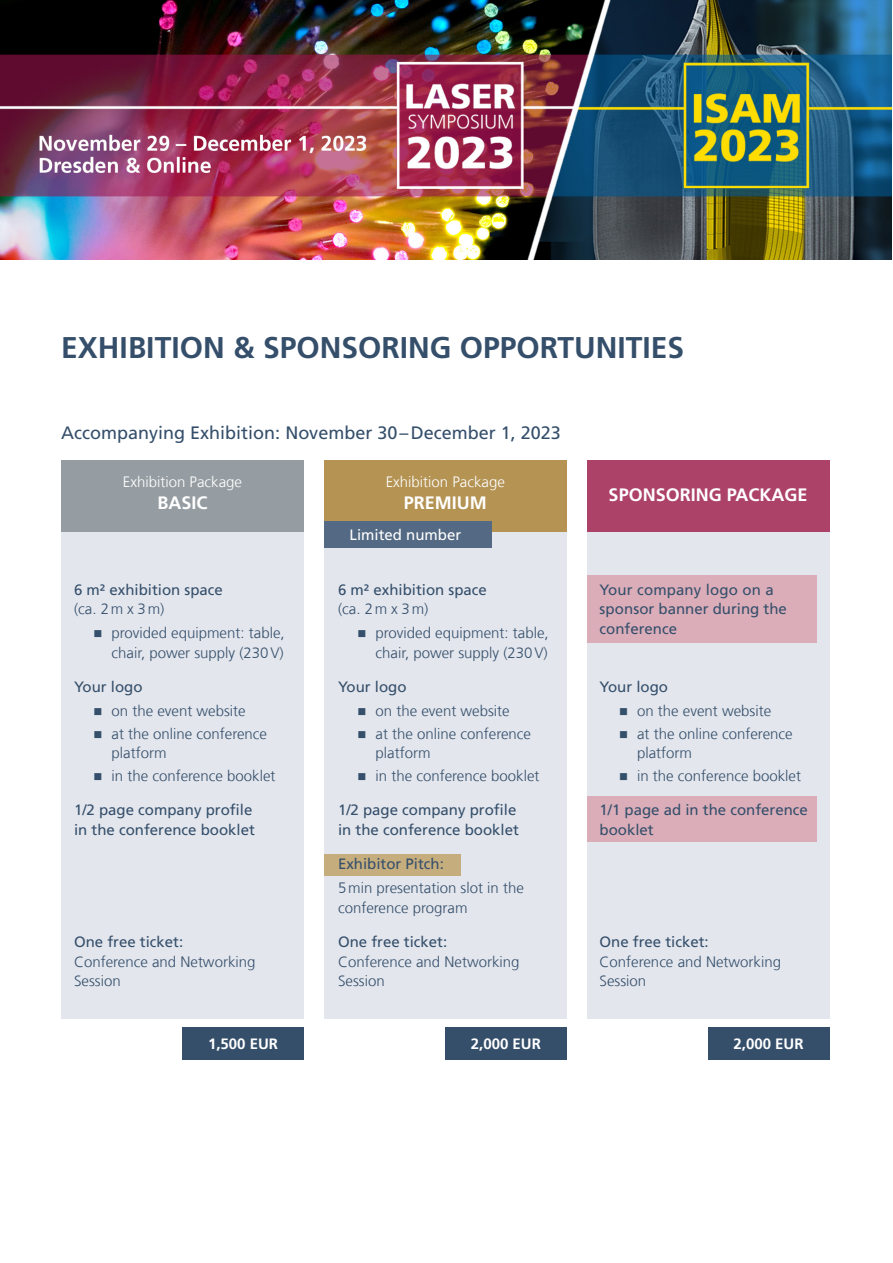
<style>
.page{position:relative;width:893px;height:1263px;background:#fff}
.page>*{position:absolute;margin:0;border:0;box-sizing:border-box;transform-origin:0 0}
.Überschrift_Frutiger{font:700 30px "Frutiger LT Com";color:#354f6b}
.Fließtext_Frutiger45{font:18px "Frutiger LT Com";color:#354f6b}
.Fließtext_Frutiger45-2{font:700 18px "Frutiger LT Com";color:#fff}
.Fließtext_Frutiger45-3{font:300 15px/19.5px "Frutiger LT Com";color:#354f6b}
.Fließtext_Frutiger45-4{font:15px/19.5px "Frutiger LT Com";color:#354f6b}
.Fließtext_Frutiger45-5{font:300 15px "Frutiger LT Com";color:#fff}
.Fließtext_Frutiger45-6{font:700 15px "Frutiger LT Com";color:#fff}
.Fließtext_Frutiger45-7{font:15px "Frutiger LT Com";color:#fff}
.s1{font-weight:300}
.s2{font-weight:400}
</style>
<div class="page">
<div style="left:61px;top:468px;width:243px;height:551px;background:#e3e6ed"></div>
<div style="left:587px;top:468px;width:242px;height:551px;background:#e3e6ed"></div>
<div style="left:324px;top:468px;width:242px;height:551px;background:#e3e6ed"></div>
<div style="left:61px;top:460px;width:243px;height:72px;background:#969da2"></div>
<div style="left:324px;top:854px;width:137px;height:21px;background:#c6ad7d"></div>
<div style="left:324px;top:460px;width:242px;height:72px;background:#b49353"></div>
<div style="left:587px;top:575px;width:229px;height:68px;background:#daadb9"></div>
<div style="left:587px;top:797px;width:229px;height:45px;background:#daadb9"></div>
<div style="left:587px;top:460px;width:242px;height:72px;background:#ad4269"></div>
<div style="left:182px;top:1027px;width:122px;height:32px;background:#354f6b"></div>
<div style="left:445px;top:1027px;width:121px;height:32px;background:#354f6b"></div>
<div style="left:708px;top:1027px;width:121px;height:32px;background:#354f6b"></div>
<div style="left:324px;top:521px;width:168px;height:27px;background:#536984"></div>
<img style="left:0;top:0;width:892px;height:260px">
<p class="Überschrift_Frutiger" style="left:61px;top:330px;width:624px">EXHIBITION &amp; SPONSORING OPPORTUNITIES</p>
<p class="Fließtext_Frutiger45" style="left:61px;top:423px;width:501px">Accompanying Exhibition: November 30–December 1, 2023</p>
<p class="Fließtext_Frutiger45-5" style="left:123px;top:473px;width:121px">Exhibition Package</p>
<p class="Fließtext_Frutiger45-2" style="left:157px;top:493px;width:52px">BASIC</p>
<p class="Fließtext_Frutiger45-4" style="left:74px;top:580px;width:150px">6 m² exhibition space <span class="s1">(ca. 2m x 3m)</span></p>
<p class="Fließtext_Frutiger45-3" style="left:94px;top:623px;width:193px;text-align:right">■ provided equipment: table, chair, power supply (230V)</p>
<p class="Fließtext_Frutiger45-4" style="left:74px;top:677px;width:70px">Your logo</p>
<p class="Fließtext_Frutiger45-3" style="left:94px;top:701px;width:154px">■ on the event website</p>
<p class="Fließtext_Frutiger45-3" style="left:112px;top:724px;width:157px;text-indent:-18px">■ at the online conference platform</p>
<p class="Fließtext_Frutiger45-3" style="left:94px;top:766px;width:183px">■ in the conference booklet</p>
<p class="Fließtext_Frutiger45-4" style="left:74px;top:800px;width:182px">1/2 page company profile in the conference booklet</p>
<p class="Fließtext_Frutiger45-3" style="left:74px;top:932px;width:183px"><span class="s2">One free ticket:<br></span>Conference and Networking<br>Session</p>
<p class="Fließtext_Frutiger45-5" style="left:386px;top:473px;width:121px">Exhibition Package</p>
<p class="Fließtext_Frutiger45-2" style="left:404px;top:493px;width:84px">PREMIUM</p>
<p class="Fließtext_Frutiger45-7" style="left:350px;top:526px;width:113px">Limited number</p>
<p class="Fließtext_Frutiger45-4" style="left:338px;top:580px;width:150px">6 m² exhibition space <span class="s1">(ca. 2m x 3m)</span></p>
<p class="Fließtext_Frutiger45-3" style="left:358px;top:623px;width:193px;text-align:right">■ provided equipment: table, chair, power supply (230V)</p>
<p class="Fließtext_Frutiger45-4" style="left:338px;top:677px;width:70px">Your logo</p>
<p class="Fließtext_Frutiger45-3" style="left:358px;top:701px;width:154px">■ on the event website</p>
<p class="Fließtext_Frutiger45-3" style="left:376px;top:724px;width:157px;text-indent:-18px">■ at the online conference platform</p>
<p class="Fließtext_Frutiger45-3" style="left:358px;top:766px;width:183px">■ in the conference booklet</p>
<p class="Fließtext_Frutiger45-4" style="left:338px;top:800px;width:182px">1/2 page company profile in the conference booklet</p>
<p class="Fließtext_Frutiger45-3" style="left:338px;top:852px;width:187px;line-height:24px"><span class="s2">Exhibitor Pitch:<br></span>5min presentation slot in the</p>
<p class="Fließtext_Frutiger45-3" style="left:338px;top:898px;width:131px">conference program</p>
<p class="Fließtext_Frutiger45-3" style="left:338px;top:932px;width:183px"><span class="s2">One free ticket:<br></span>Conference and Networking<br>Session</p>
<p class="Fließtext_Frutiger45-2" style="left:609px;top:484px;width:200px">SPONSORING PACKAGE</p>
<p class="Fließtext_Frutiger45-4" style="left:600px;top:580px;width:189px">Your company logo on a sponsor banner during the conference</p>
<p class="Fließtext_Frutiger45-4" style="left:600px;top:677px;width:70px">Your logo</p>
<p class="Fließtext_Frutiger45-3" style="left:619px;top:701px;width:154px">■ on the event website</p>
<p class="Fließtext_Frutiger45-3" style="left:637px;top:724px;width:157px;text-indent:-18px">■ at the online conference platform</p>
<p class="Fließtext_Frutiger45-3" style="left:619px;top:766px;width:183px">■ in the conference booklet</p>
<p class="Fließtext_Frutiger45-4" style="left:600px;top:800px;width:210px">1/1 page ad in the conference booklet</p>
<p class="Fließtext_Frutiger45-3" style="left:600px;top:932px;width:183px"><span class="s2">One free ticket:<br></span>Conference and Networking<br>Session</p>
<p class="Fließtext_Frutiger45-6" style="left:208px;top:1034px;width:72px">1,500 EUR</p>
<p class="Fließtext_Frutiger45-6" style="left:471px;top:1034px;width:72px">2,000 EUR</p>
<p class="Fließtext_Frutiger45-6" style="left:734px;top:1034px;width:72px">2,000 EUR</p>
</div>
